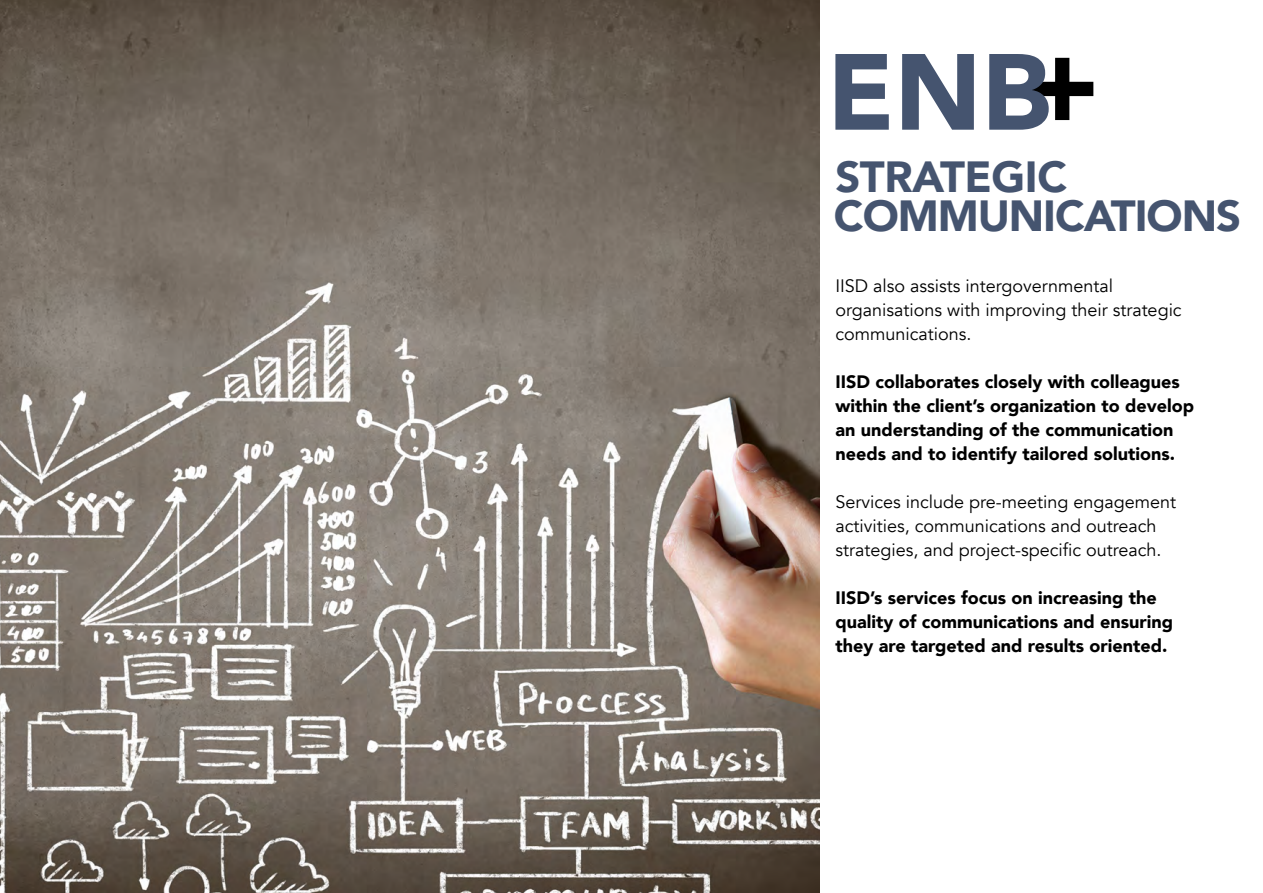
<style>
.page{position:relative;width:1263px;height:893px;background:#fff}
.page>*{position:absolute;margin:0;border:0;box-sizing:border-box;transform-origin:0 0}
.t1{font:900 43.5px/39px "Avenir";letter-spacing:-.025em;color:#45546f}
.t2{font:900 18px/24px "Avenir";color:#000}
.t3{font:18px/24px "Avenir";color:#000}
</style>
<div class="page">
<svg style="left:835px;top:54px;width:258px;height:76px"></svg>
<img style="left:0;top:0;width:819px;height:893px">
<h1 class="t1" style="left:834px;top:156px;width:409px">STRATEGIC<br>COMMUNICATIONS</h1>
<p class="t3" style="left:835px;top:274px;width:348px">IISD also assists intergovernmental organisations with improving their strategic communications.</p>
<p class="t2" style="left:835px;top:369px;width:360px">IISD collaborates closely with colleagues within the client’s organization to develop an understanding of the communication needs and to identify tailored solutions.</p>
<p class="t3" style="left:835px;top:490px;width:342px">Services include pre-meeting engagement activities, communications and outreach strategies, and project-specific outreach.</p>
<p class="t2" style="left:835px;top:585px;width:339px">IISD’s services focus on increasing the quality of communications and ensuring they are targeted and results oriented.</p>
</div>
